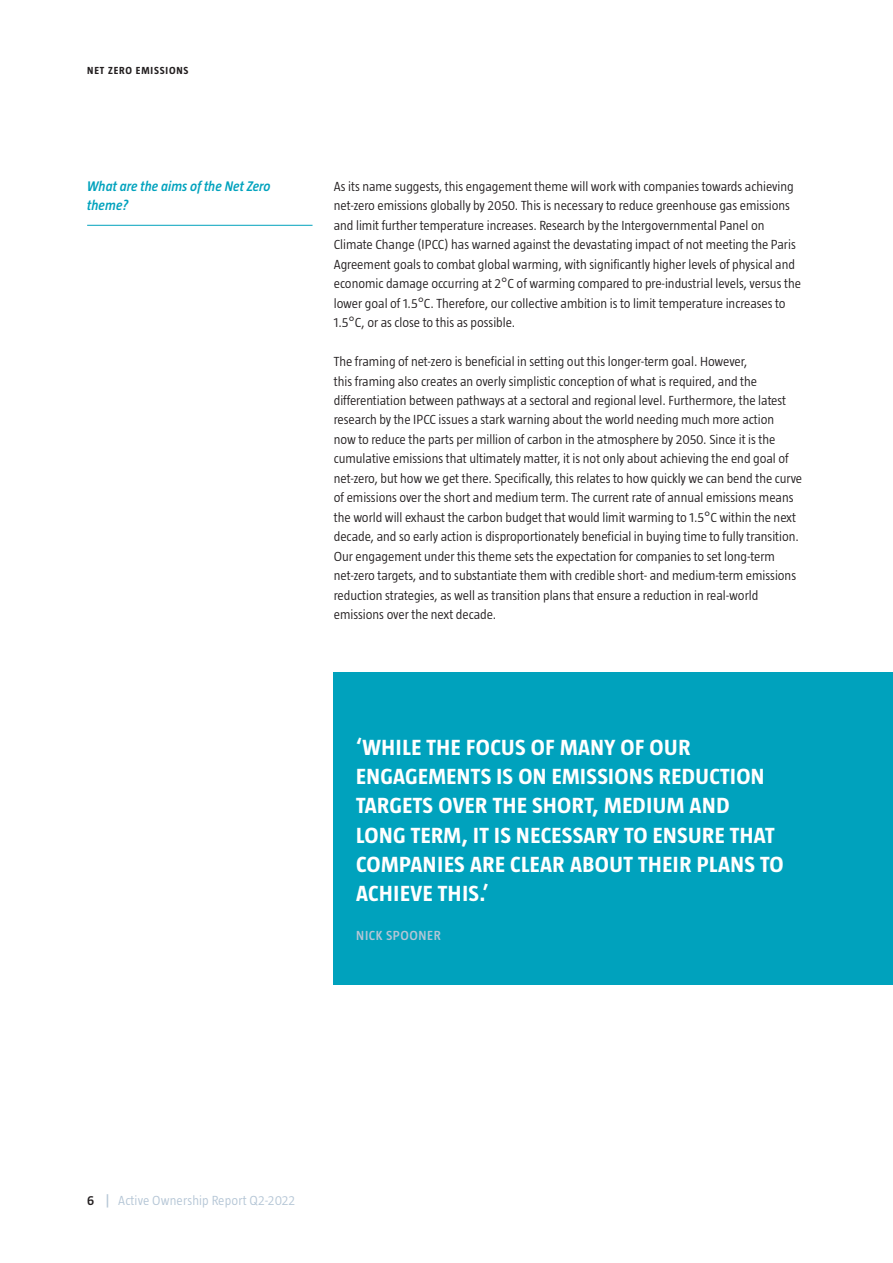
<style>
.page{position:relative;width:893px;height:1263px;background:#fff}
.page>*{position:absolute;margin:0;border:0;box-sizing:border-box;transform-origin:0 0}
.Table_txt_left___dot{font:700 22.5px/29.2px "Taz";letter-spacing:.02em;color:#fff}
._06_Q_A_Question{font:italic 600 14.25px/19.5px "Taz";letter-spacing:.005em;color:#00a2bd}
._04_Body_text{font:300 13.5px/19.5px "Taz";color:#231f20}
.t1{font:300 13.5px "Taz";letter-spacing:.01em;color:#b5c6d6}
._01_Heading_20pt{font:600 13.5px "Taz";letter-spacing:.04em;color:#b5c6d6}
._02_Intro{font:700 10.5px "Taz";letter-spacing:.08em;color:#231f20}
.s1{font-weight:600;color:#231f20}
.s2{font-weight:600}
</style>
<div class="page">
<hr style="left:87px;top:225px;width:226px;height:1px;background:#00a2bd">
<div style="left:334px;top:673px;width:559px;height:312px;background:#00a2bd"></div>
<p class="_02_Intro" style="left:87px;top:64px;width:103px">NET ZERO EMISSIONS</p>
<p class="_06_Q_A_Question" style="left:87px;top:176px;width:185px">What are the aims of the Net Zero theme?</p>
<p class="_04_Body_text" style="left:334px;top:176px;width:469px">As its name suggests, this engagement theme will work with companies towards achieving net-zero emissions globally by 2050. This is necessary to reduce greenhouse gas emissions and limit further temperature increases. Research by the Intergovernmental Panel on Climate Change (IPCC) has warned against the devastating impact of not meeting the Paris Agreement goals to combat global warming, with significantly higher levels of physical and economic damage occurring at 2°C of warming compared to pre-industrial levels, versus the lower goal of 1.5°C. Therefore, our collective ambition is to limit temperature increases to 1.5°C, or as close to this as possible.</p>
<p class="_04_Body_text" style="left:334px;top:351px;width:470px">The framing of net-zero is beneficial in setting out this longer-term goal. However,<br>this framing also creates an overly simplistic conception of what is required, and the differentiation between pathways at a sectoral and regional level. Furthermore, the latest research by the IPCC issues a stark warning about the world needing much more action<br>now to reduce the parts per million of carbon in the atmosphere by 2050. Since it is the cumulative emissions that ultimately matter, it is not only about achieving the end goal of net-zero, but how we get there. Specifically, this relates to how quickly we can bend the curve of emissions over the short and medium term. The current rate of annual emissions means the world will exhaust the carbon budget that would limit warming to 1.5°C within the next decade, and so early action is disproportionately beneficial in buying time to fully transition.</p>
<p class="_04_Body_text" style="left:334px;top:546px;width:464px">Our engagement under this theme sets the expectation for companies to set long-term net-zero targets, and to substantiate them with credible short- and medium-term emissions reduction strategies, as well as transition plans that ensure a reduction in real-world emissions over the next decade.</p>
<p class="Table_txt_left___dot" style="left:356px;top:732px;width:429px">‘WHILE THE FOCUS OF MANY OF OUR ENGAGEMENTS IS ON EMISSIONS REDUCTION TARGETS OVER THE SHORT, MEDIUM AND LONG TERM, IT IS NECESSARY TO ENSURE THAT COMPANIES ARE CLEAR ABOUT THEIR PLANS TO ACHIEVE THIS.’</p>
<p class="_01_Heading_20pt" style="left:356px;top:928px;width:86px">NICK SPOONER</p>
<p class="t1" style="left:87px;top:1192px;width:210px"><span class="s1">6</span> <span class="s2">|</span> Active Ownership Report Q2-2022</p>
</div>
